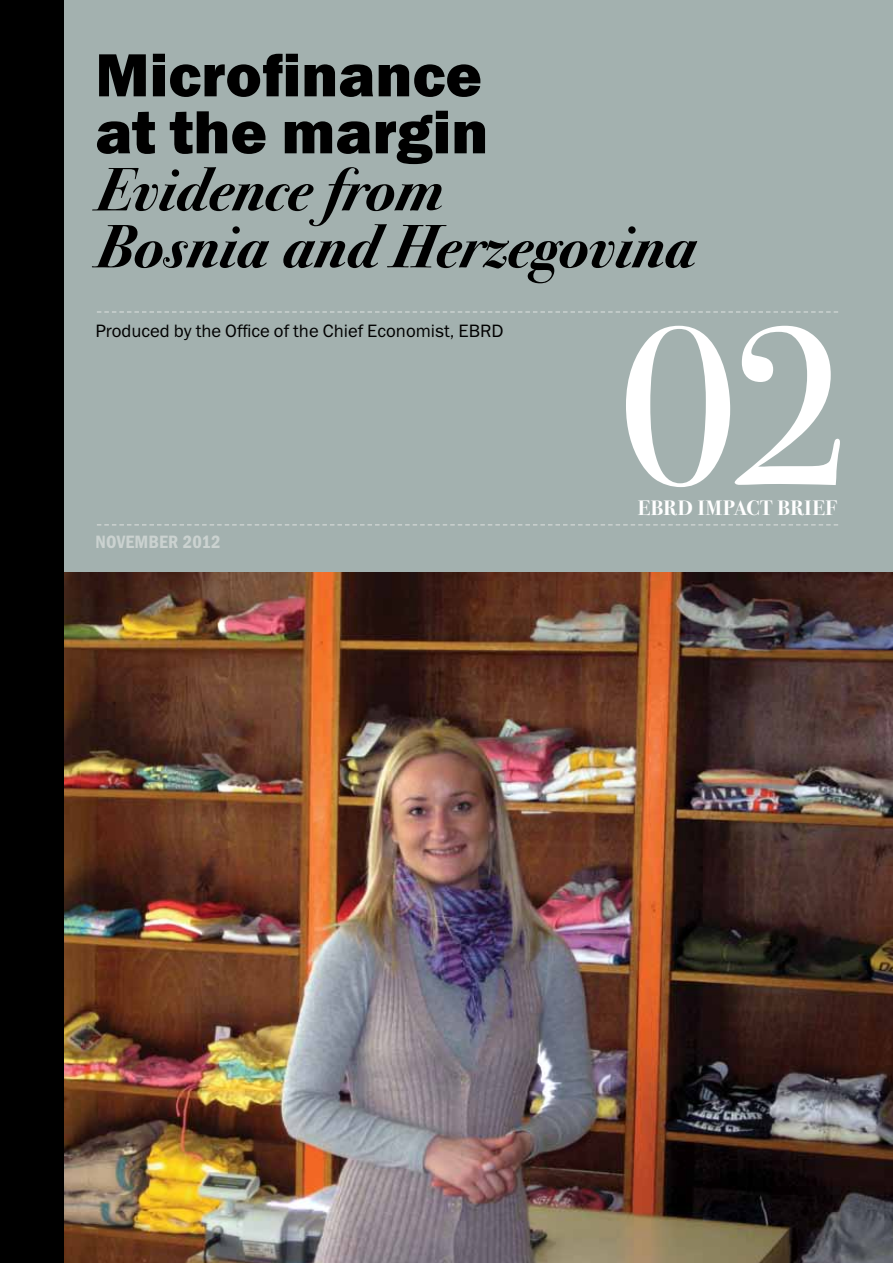
<style>
.page{position:relative;width:893px;height:1263px;background:#a3b1af}
.page>*{position:absolute;margin:0;border:0;box-sizing:border-box;transform-origin:0 0}
.t1{font:225px "Bodoni Sev ITC";color:#fff}
.t2{font:italic 700 61.2px/57px "Bodoni Sev ITC";color:#000}
.t3{font:61.2px/57px "Franklin Gothic Heavy ITC";color:#000}
.t4{font:700 21px "Bodoni Sev ITC";letter-spacing:.015em;color:#fff}
.t5{font:18px "Franklin Gothic Book ITC";color:#000}
.t6{font:18px "Franklin Gothic Demi Cond ITC";letter-spacing:.01em;color:#cbd2d0}
</style>
<div class="page">
<svg style="left:97px;top:311px;width:741px;height:2px"></svg>
<svg style="left:97px;top:524px;width:741px;height:2px"></svg>
<img style="left:63px;top:572px;width:830px;height:691px">
<div style="left:0;top:0;width:63px;height:1263px;background:#000"></div>
<h2 class="t3" style="left:95px;top:49px;width:394px">Microfinance at the margin</h2>
<h2 class="t2" style="left:95px;top:161px;width:602px">Evidence from<br>Bosnia and Herzegovina</h2>
<p class="t5" style="left:95px;top:320px;width:410px">Produced by the Office of the Chief Economist, EBRD</p>
<h1 class="t1" style="left:618px;top:273px;width:232px">02</h1>
<p class="t4" style="left:638px;top:495px;width:201px">EBRD IMPACT BRIEF</p>
<p class="t6" style="left:95px;top:531px;width:127px">NOVEMBER 2012</p>
</div>
